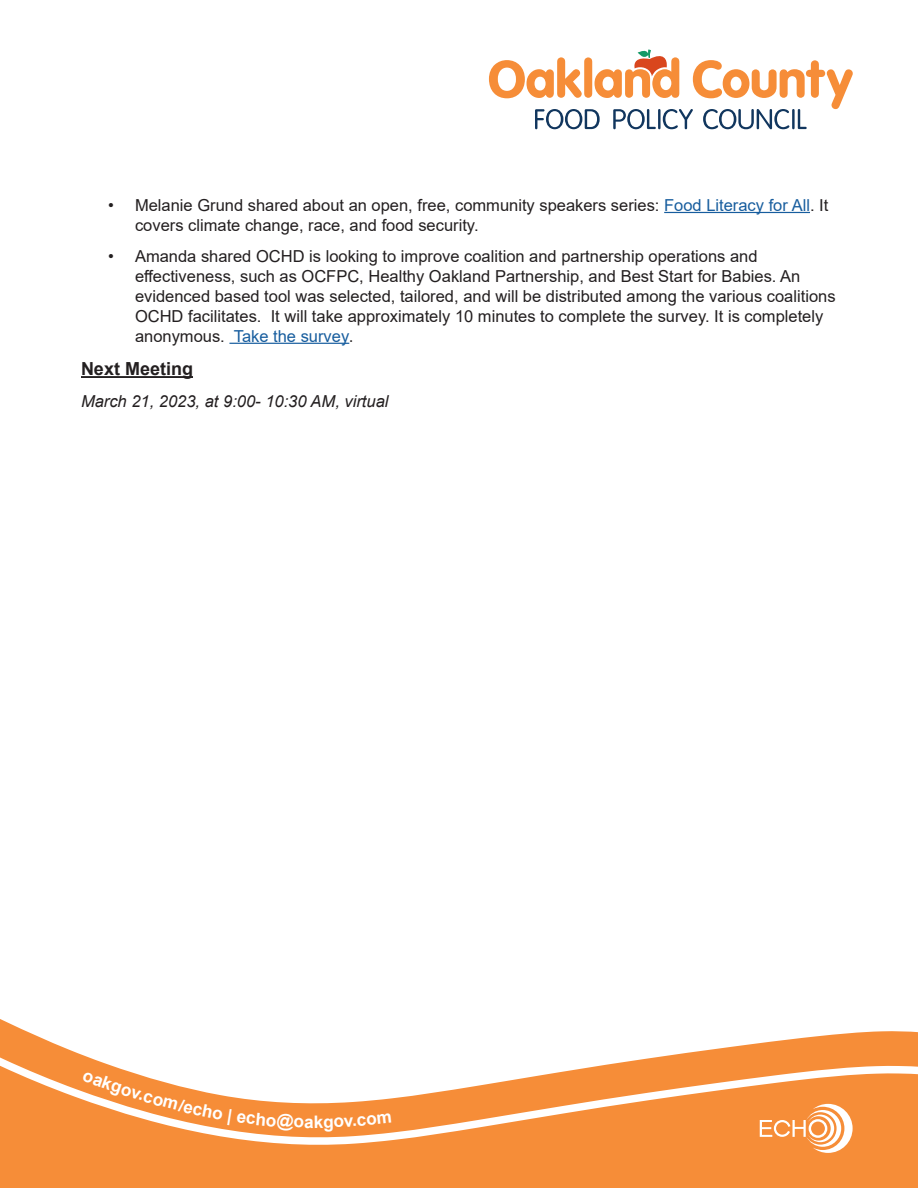
<style>
.page{position:relative;width:918px;height:1188px;background:#fff}
.page>*{position:absolute;margin:0;border:0;box-sizing:border-box;transform-origin:0 0}
.t1{font:700 18px "Arial";color:#231f20}
.t2{font:700 17.25px "Arial";color:#fff}
.t3{font:16.5px/19.8px "Arial";color:#231f20}
.t4{font:italic 16.5px "Arial";color:#231f20}
.s1{color:#175d9e}
.s2{font-family:"Calibri"}
</style>
<div class="page">
<div style="left:0;top:1146px;width:918px;height:42px;background:#f68d38"></div>
<svg style="left:0;top:1019px;width:918px;height:127px"></svg>
<svg style="left:760px;top:1104px;width:93px;height:49px"></svg>
<div style="left:809px;top:1119px;width:18px;height:19px;border:2px solid #fff;border-radius:50%"></div>
<hr style="left:664px;top:212px;width:146px;height:1px;background:#175d9e">
<hr style="left:229px;top:343px;width:120px;height:1px;background:#175d9e">
<hr style="left:81px;top:376px;width:112px;height:2px;background:#231f20">
<svg style="left:489px;top:50px;width:364px;height:79px"></svg>
<svg style="left:82px;top:1072px;width:222px;height:59px"></svg>
<svg style="left:324px;top:1114px;width:67px;height:17px"></svg>
<p class="t3" style="left:135px;top:195px;width:695px;text-indent:-27px">• Melanie Grund shared about an open, free, community speakers series: <span class="s1">Food Literacy for All</span>. It covers climate change, race, and food security.</p>
<p class="t3" style="left:135px;top:247px;width:702px;text-indent:-27px">• Amanda shared OCHD is looking to improve coalition and partnership operations and effectiveness, such as OCFPC, Healthy Oakland Partnership, and Best Start for Babies. An evidenced based tool was selected, tailored, and will be distributed among the various coalitions OCHD facilitates. It will take approximately 10 minutes to complete the survey. It is completely anonymous. <span class="s1">Take the survey</span><span class="s2">.</span></p>
<p class="t1" style="left:81px;top:356px;width:114px">Next Meeting</p>
<p class="t4" style="left:81px;top:390px;width:309px">March 21, 2023, at 9:00- 10:30 AM, virtual</p>
<p class="t2" style="left:304px;top:1109px;width:21px">ak</p>
</div>
